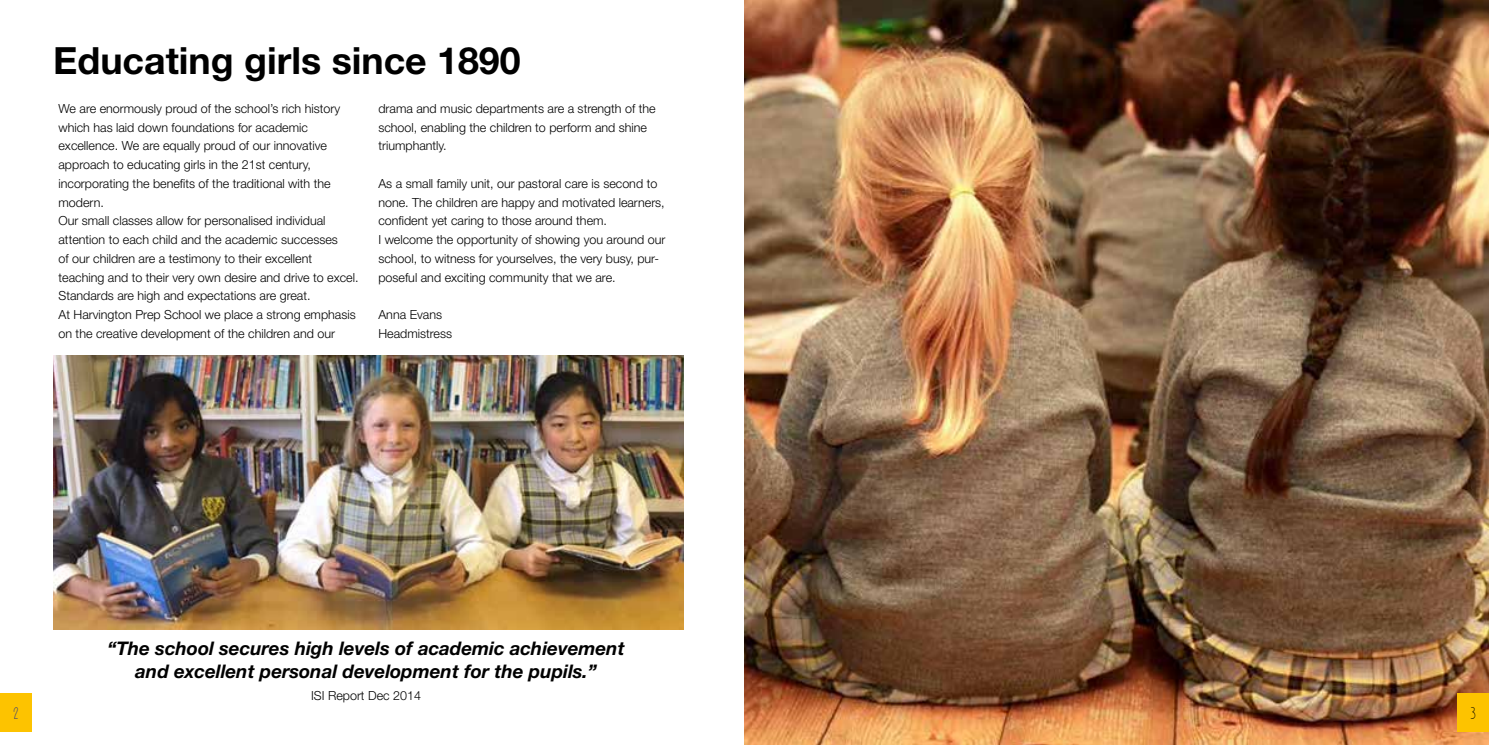
<style>
.page{position:relative;width:1489px;height:745px;background:#fff}
.page>*{position:absolute;margin:0;border:0;box-sizing:border-box;transform-origin:0 0}
.t1{font:700 37.5px "Helvetica Neue";color:#000}
.t2{font:italic 700 18.75px/22.5px "Helvetica Neue";color:#000;text-align:center}
.t3{font:15px "DK Pimpernel";color:#283583}
.t4{font:15px "DK Pimpernel";color:#000}
.t5{font:300 12.5px/18.8px "Helvetica Neue";color:#000}
</style>
<div class="page">
<img style="left:744px;top:0;width:744px;height:744px">
<img style="left:53px;top:355px;width:630px;height:274px">
<div style="left:1456px;top:693px;width:32px;height:38px;background:#fdc300"></div>
<div style="left:0;top:693px;width:32px;height:38px;background:#fdc300"></div>
<h1 class="t1" style="left:53px;top:38px;width:469px">Educating girls since 1890</h1>
<p class="t5" style="left:58px;top:99px;width:301px">We are enormously proud of the school’s rich history which has laid down foundations for academic excellence. We are equally proud of our innovative approach to educating girls in the 21st century, incorporating the benefits of the traditional with the modern.<br>Our small classes allow for personalised individual attention to each child and the academic successes<br>of our children are a testimony to their excellent teaching and to their very own desire and drive to excel.<br>Standards are high and expectations are great.<br>At Harvington Prep School we place a strong emphasis on the creative development of the children and our</p>
<p class="t5" style="left:378px;top:99px;width:279px">drama and music departments are a strength of the school, enabling the children to perform and shine triumphantly.</p>
<p class="t5" style="left:378px;top:174px;width:288px">As a small family unit, our pastoral care is second to none. The children are happy and motivated learners, confident yet caring to those around them.<br>I welcome the opportunity of showing you around our school, to witness for yourselves, the very busy, pur&shy;poseful and exciting community that we are.</p>
<p class="t5" style="left:378px;top:305px;width:75px">Anna Evans<br>Headmistress</p>
<h2 class="t2" style="left:107px;top:636px;width:519px">“The school secures high levels of academic achievement and excellent personal development for the pupils.”</h2>
<p class="t5" style="left:311px;top:685px;width:111px">ISI Report Dec 2014</p>
<p class="t3" style="left:13px;top:704px;width:6px">2</p>
<p class="t4" style="left:1470px;top:704px;width:7px">3</p>
</div>
